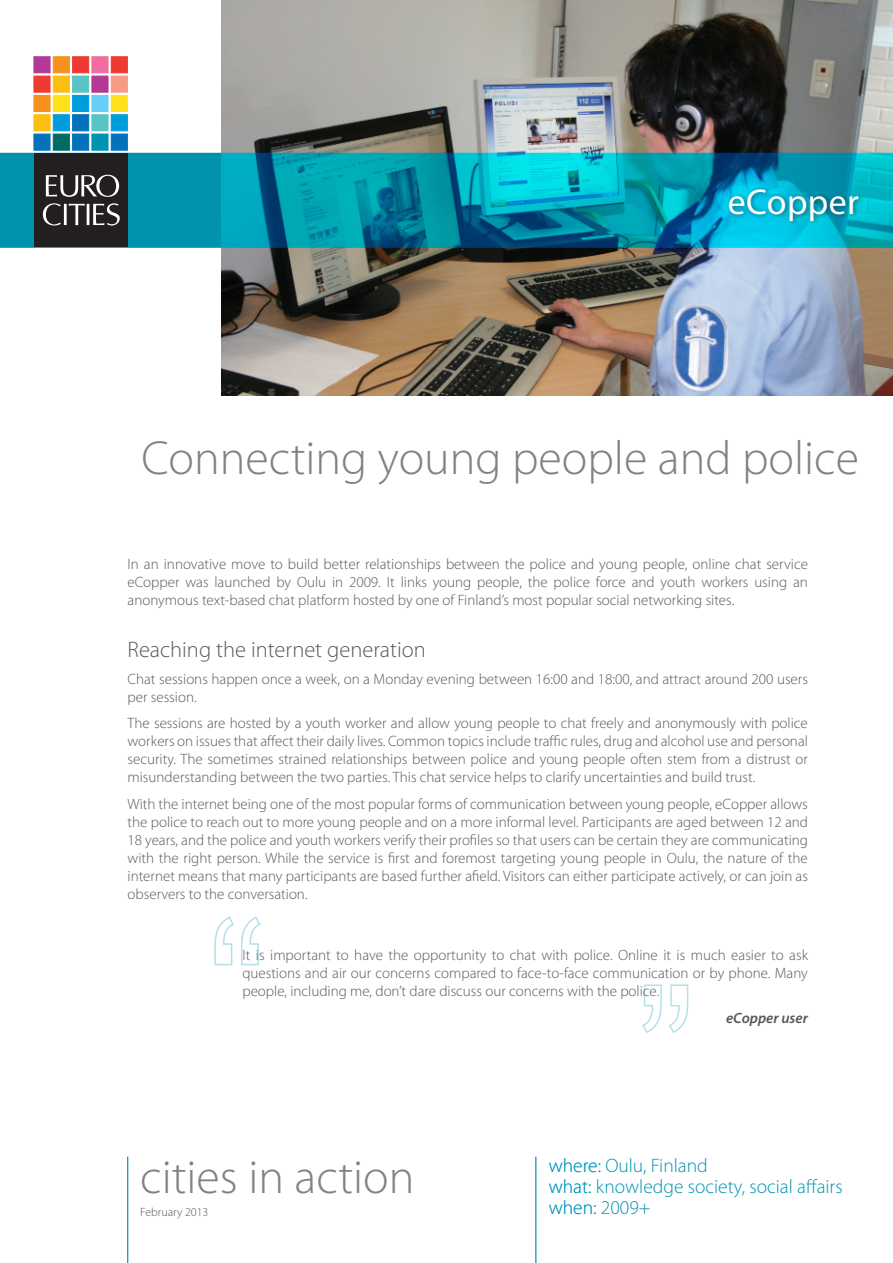
<style>
.page{position:relative;width:893px;height:1263px;background:#fff}
.page>*{position:absolute;margin:0;border:0;box-sizing:border-box;transform-origin:0 0}
.t1{font:300 48px "Myriad Pro";color:#808285}
.t2{font:36px "Myriad Pro";letter-spacing:.01em;color:#fff}
.t3{font:300 22.5px "Myriad Pro";color:#57585a}
.t4{font:300 19.5px/21px "Myriad Pro";color:#0093b0}
.t5{font:300 15px/18px "Myriad Pro";color:#57585a;text-align:justify}
.t6{font:italic 600 15px "Myriad Pro";color:#57585a}
.t7{font:300 12px "Myriad Pro";color:#57585a}
</style>
<div class="page">
<img style="left:221px;top:0;width:672px;height:396px">
<svg style="left:0;top:153px;width:893px;height:95px"></svg>
<svg style="left:214px;top:916px;width:47px;height:50px"></svg>
<svg style="left:642px;top:984px;width:47px;height:50px"></svg>
<div style="left:725px;top:186px;width:139px;height:40px;background:#231f20;opacity:.5"></div>
<div style="left:111px;top:134px;width:17px;height:16px;background:#0372bb;border:1px solid #0372bb"></div>
<div style="left:111px;top:115px;width:17px;height:16px;background:#009ddc;border:1px solid #009ddc"></div>
<div style="left:111px;top:95px;width:17px;height:17px;background:#ffe11b;border:1px solid #ffe11b"></div>
<div style="left:111px;top:76px;width:17px;height:16px;background:#f69c85"></div>
<div style="left:111px;top:57px;width:17px;height:16px;background:#ee3b32;border:1px solid #ee3b32"></div>
<div style="left:92px;top:134px;width:16px;height:16px;background:#0093b0"></div>
<div style="left:92px;top:115px;width:16px;height:16px;background:#59c4c3"></div>
<div style="left:92px;top:95px;width:16px;height:17px;background:#67cef5"></div>
<div style="left:92px;top:76px;width:16px;height:16px;background:#b33996"></div>
<div style="left:92px;top:57px;width:16px;height:16px;background:#f16da1"></div>
<div style="left:72px;top:134px;width:17px;height:16px;background:#0372bb;border:1px solid #0372bb"></div>
<div style="left:72px;top:115px;width:17px;height:16px;background:#0372bb;border:1px solid #0372bb"></div>
<div style="left:72px;top:95px;width:17px;height:17px;background:#009ddc;border:1px solid #009ddc"></div>
<div style="left:72px;top:76px;width:17px;height:16px;background:#59c4c3"></div>
<div style="left:72px;top:57px;width:17px;height:16px;background:#ee3b32;border:1px solid #ee3b32"></div>
<div style="left:53px;top:134px;width:17px;height:16px;background:#006a64;border:1px solid #006a64"></div>
<div style="left:53px;top:115px;width:17px;height:16px;background:#009ddc;border:1px solid #009ddc"></div>
<div style="left:53px;top:95px;width:17px;height:17px;background:#ffe11b;border:1px solid #ffe11b"></div>
<div style="left:53px;top:76px;width:17px;height:16px;background:#fdbe12;border:1px solid #fdbe12"></div>
<div style="left:53px;top:57px;width:17px;height:16px;background:#f6911e;border:1px solid #f6911e"></div>
<div style="left:34px;top:134px;width:16px;height:16px;background:#0372bb"></div>
<div style="left:34px;top:115px;width:16px;height:16px;background:#fdbe12;border:1px solid #fdbe12"></div>
<div style="left:34px;top:95px;width:16px;height:17px;background:#f6911e"></div>
<div style="left:34px;top:76px;width:16px;height:16px;background:#ee3b32"></div>
<div style="left:34px;top:57px;width:16px;height:16px;background:#b33996"></div>
<div style="left:34px;top:153px;width:94px;height:94px;background:#231f20"></div>
<svg style="left:46px;top:175px;width:73px;height:22px"></svg>
<svg style="left:43px;top:203px;width:77px;height:22px"></svg>
<hr style="left:127px;top:1157px;width:1px;height:106px;background:#0093b0">
<hr style="left:535px;top:1157px;width:1px;height:106px;background:#0093b0">
<h2 class="t2" style="left:728px;top:179px;width:133px">eCopper</h2>
<h1 class="t1" style="left:141px;top:429px;width:719px">Connecting young people and police</h1>
<p class="t5" style="left:128px;top:554px;width:682px">In an innovative move to build better relationships between the police and young people, online chat service eCopper was launched by Oulu in 2009. It links young people, the police force and youth workers using an anonymous text-based chat platform hosted by one of Finland’s most popular social networking sites.</p>
<h3 class="t3" style="left:128px;top:636px;width:300px">Reaching the internet generation</h3>
<p class="t5" style="left:128px;top:669px;width:682px">Chat sessions happen once a week, on a Monday evening between 16:00 and 18:00, and attract around 200 users per session.</p>
<p class="t5" style="left:128px;top:714px;width:682px">The sessions are hosted by a youth worker and allow young people to chat freely and anonymously with police workers on issues that affect their daily lives. Common topics include traffic rules, drug and alcohol use and personal security. The sometimes strained relationships between police and young people often stem from a distrust or misunderstanding between the two parties. This chat service helps to clarify uncertainties and build trust.</p>
<p class="t5" style="left:128px;top:794px;width:682px">With the internet being one of the most popular forms of communication between young people, eCopper allows the police to reach out to more young people and on a more informal level. Participants are aged between 12 and 18 years, and the police and youth workers verify their profiles so that users can be certain they are communicating with the right person. While the service is first and foremost targeting young people in Oulu, the nature of the internet means that many participants are based further afield. Visitors can either participate actively, or can join as observers to the conversation.</p>
<p class="t5" style="left:242px;top:946px;width:567px">It is important to have the opportunity to chat with police. Online it is much easier to ask questions and air our concerns compared to face-to-face communication or by phone. Many people, including me, don’t dare discuss our concerns with the police.</p>
<p class="t6" style="left:726px;top:1008px;width:83px">eCopper user</p>
<h1 class="t1" style="left:140px;top:1148px;width:276px">cities in action</h1>
<p class="t7" style="left:140px;top:1204px;width:70px">February 2013</p>
<h3 class="t4" style="left:549px;top:1155px;width:295px">where: Oulu, Finland<br>what: knowledge society, social affairs when: 2009+</h3>
</div>
